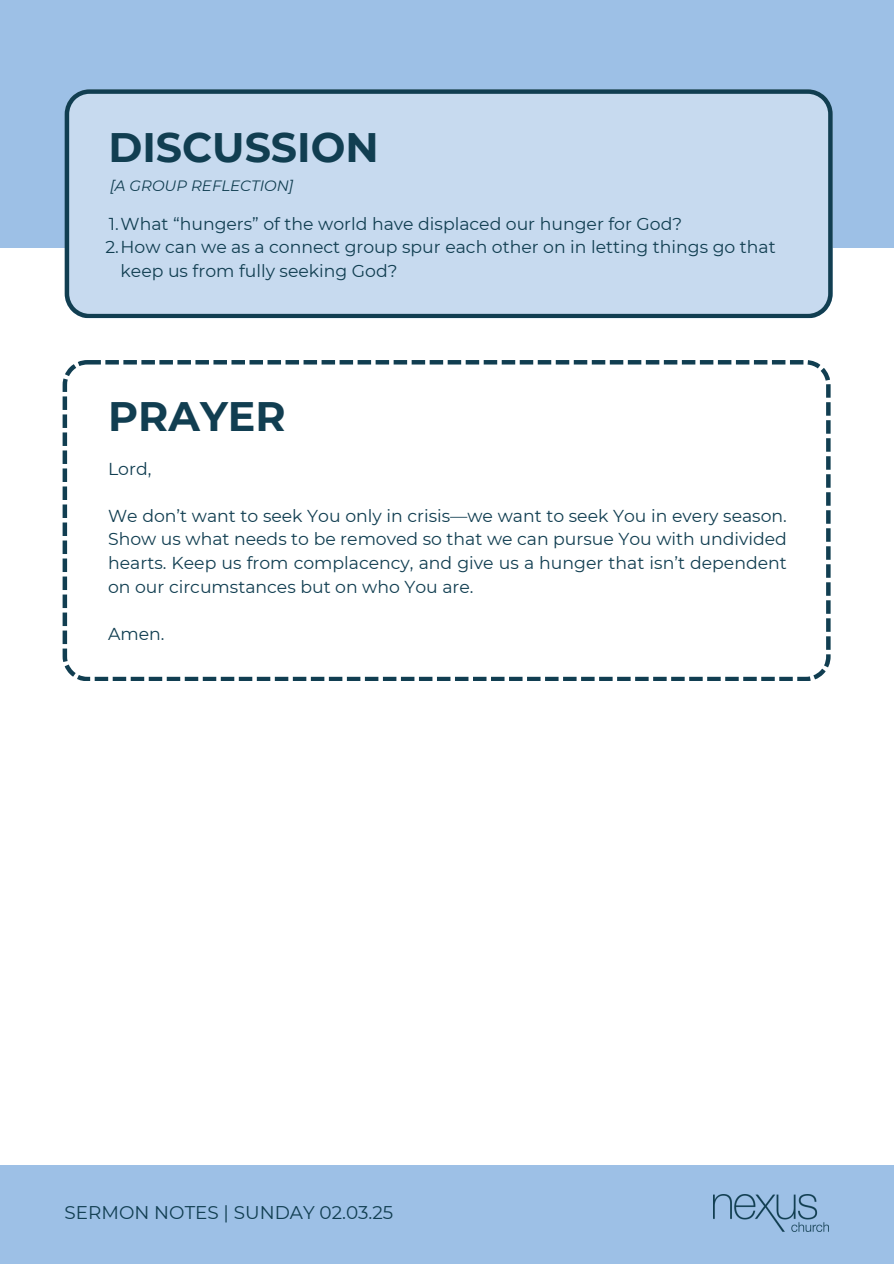
<style>
.page{position:relative;width:894px;height:1264px;background:#fff}
.page>*{position:absolute;margin:0;border:0;box-sizing:border-box;transform-origin:0 0}
.t1{font:700 41.1px "Montserrat";color:#113e51}
.t2{font:18.45px "Montserrat";color:#113e51}
.t3{font:17.25px/23.7px "Montserrat";color:#113e51}
.t4{font:italic 15px "Montserrat";color:#113e51}
</style>
<div class="page">
<div style="left:0;top:0;width:893px;height:248px;background:#9dc0e6"></div>
<div style="left:65px;top:89px;width:767px;height:229px;background:#c7daef"></div>
<svg style="left:63px;top:360px;width:767px;height:320px"></svg>
<div style="left:0;top:1165px;width:893px;height:98px;background:#9dc0e6"></div>
<img style="left:713px;top:1194px;width:114px;height:37px">
<h1 class="t1" style="left:108px;top:122px;width:272px">DISCUSSION</h1>
<h2 class="t4" style="left:110px;top:176px;width:185px">[A GROUP REFLECTION]</h2>
<p class="t3" style="left:109px;top:212px;width:574px">1.What “hungers” of the world have displaced our hunger for God?</p>
<p class="t3" style="left:120px;top:235px;width:656px;text-indent:-15px">2.How can we as a connect group spur each other on in letting things go that keep us from fully seeking God?</p>
<h3 class="t1" style="left:108px;top:391px;width:179px">PRAYER</h3>
<p class="t3" style="left:108px;top:456px;width:45px">Lord,</p>
<h1 class="t3" style="left:108px;top:504px;width:680px;text-align:justify">We don’t want to seek You only in crisis—we want to seek You in every season.<br>Show us what needs to be removed so that we can pursue You with undivided hearts. Keep us from complacency, and give us a hunger that isn’t dependent on our circumstances but on who You are.</h1>
<h3 class="t3" style="left:108px;top:622px;width:58px">Amen.</h3>
<h3 class="t2" style="left:65px;top:1200px;width:330px">SERMON NOTES | SUNDAY 02.03.25</h3>
</div>
